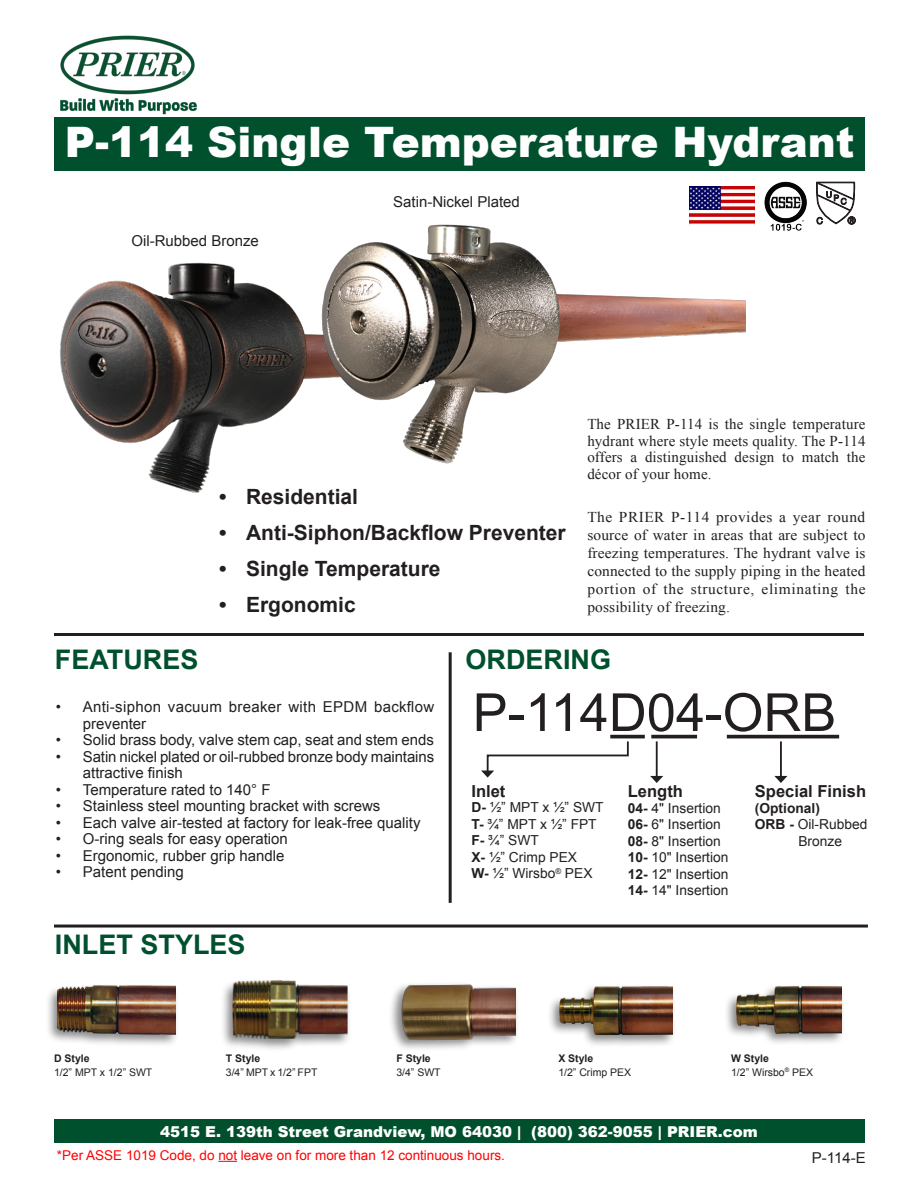
<style>
.page{position:relative;width:918px;height:1188px;background:#fff}
.page>*{position:absolute;margin:0;border:0;box-sizing:border-box;transform-origin:0 0}
.t1{font:52.5px "Arial";color:#231f20}
.t2{font:900 42px "Arial";color:#fff}
.t3{font:700 27px "Arial";color:#00502e}
.t4{font:700 21px "Arial";color:#231f20}
.t5{font:700 16.5px "Arial";color:#231f20}
.t6{font:15px/16.5px "Arial";color:#231f20}
.t7{font:15px/18px "Times New Roman";letter-spacing:.01em;color:#231f20;text-align:justify}
.t8{font:900 15px "Arial";color:#fff}
.t9{font:15px/16.5px "Arial";letter-spacing:.02em;color:#231f20}
.t10{font:13.8px "Arial";color:#231f20}
.t11{font:700 13.8px "Arial";color:#231f20}
.t12{font:13.5px "Arial";color:#f00}
.t13{font:10.5px "Arial";color:#231f20}
.t14{font:700 10.5px "Arial";color:#231f20}
.s1{font-weight:700}
</style>
<div class="page">
<div style="left:54px;top:118px;width:811px;height:53px;background:#00502e"></div>
<img style="left:764px;top:181px;width:43px;height:50px">
<svg style="left:816px;top:182px;width:40px;height:43px"></svg>
<img style="left:690px;top:186px;width:64px;height:38px">
<img style="left:54px;top:35px;width:148px;height:83px">
<img style="left:60px;top:262px;width:238px;height:231px">
<hr style="left:54px;top:633px;width:810px;height:3px;background:#231f20">
<img style="left:298px;top:206px;width:447px;height:258px">
<div style="left:54px;top:1119px;width:810px;height:24px;background:#00502e"></div>
<hr style="left:727px;top:735px;width:112px;height:3px;background:#231f20">
<hr style="left:610px;top:735px;width:35px;height:3px;background:#231f20">
<svg style="left:481px;top:741px;width:148px;height:37px"></svg>
<hr style="left:656px;top:741px;width:2px;height:36px;background:#231f20">
<svg style="left:650px;top:776px;width:13px;height:7px"></svg>
<hr style="left:780px;top:741px;width:2px;height:36px;background:#231f20">
<svg style="left:774px;top:776px;width:14px;height:7px"></svg>
<hr style="left:651px;top:735px;width:46px;height:3px;background:#231f20">
<hr style="left:449px;top:652px;width:3px;height:251px;background:#231f20">
<hr style="left:54px;top:925px;width:814px;height:3px;background:#231f20">
<div style="left:45px;top:983px;width:135px;height:64px;background:#231f20;opacity:.54"></div>
<img style="left:57px;top:986px;width:119px;height:48px">
<div style="left:220px;top:978px;width:132px;height:74px;background:#231f20;opacity:.54"></div>
<img style="left:232px;top:980px;width:116px;height:59px">
<div style="left:388px;top:980px;width:131px;height:72px;background:#231f20;opacity:.54"></div>
<img style="left:396px;top:980px;width:119px;height:65px">
<div style="left:547px;top:984px;width:130px;height:64px;background:#231f20;opacity:.54"></div>
<img style="left:559px;top:987px;width:113px;height:47px">
<div style="left:724px;top:984px;width:121px;height:62px;background:#231f20;opacity:.54"></div>
<img style="left:736px;top:987px;width:105px;height:46px">
<svg style="left:218px;top:1161px;width:19px;height:1px"></svg>
<p class="t2" style="left:65px;top:111px;width:791px">P-114 Single Temperature Hydrant</p>
<p class="t6" style="left:131px;top:232px;width:129px">Oil-Rubbed Bronze</p>
<p class="t6" style="left:393px;top:194px;width:128px">Satin-Nickel Plated</p>
<p class="t4" style="left:219px;top:483px;width:141px">• Residential</p>
<p class="t4" style="left:219px;top:519px;width:348px">• Anti-Siphon/Backflow Preventer</p>
<p class="t4" style="left:219px;top:555px;width:223px">• Single Temperature</p>
<p class="t4" style="left:219px;top:591px;width:138px">• Ergonomic</p>
<p class="t7" style="left:587px;top:416px;width:280px;line-height:16.5px">The PRIER P-114 is the single temperature hydrant where style meets quality. The P-114 offers a distinguished design to match the décor of your home.</p>
<p class="t7" style="left:587px;top:508px;width:280px">The PRIER P-114 provides a year round source of water in areas that are subject to freezing temperatures. The hydrant valve is connected to the supply piping in the heated portion of the structure, eliminating the possibility of freezing.</p>
<p class="t3" style="left:55px;top:642px;width:145px">FEATURES</p>
<p class="t3" style="left:466px;top:642px;width:147px">ORDERING</p>
<p class="t9" style="left:83px;top:699px;width:353px;text-indent:-27px">• Anti-siphon vacuum breaker with EPDM backflow preventer</p>
<p class="t6" style="left:56px;top:732px;width:380px">• Solid brass body, valve stem cap, seat and stem ends</p>
<p class="t6" style="left:83px;top:749px;width:353px;text-indent:-27px">• Satin nickel plated or oil-rubbed bronze body maintains attractive finish</p>
<p class="t6" style="left:56px;top:782px;width:216px">• Temperature rated to 140° F</p>
<p class="t6" style="left:56px;top:798px;width:326px">• Stainless steel mounting bracket with screws</p>
<p class="t6" style="left:56px;top:815px;width:366px">• Each valve air-tested at factory for leak-free quality</p>
<p class="t6" style="left:56px;top:831px;width:234px">• O-ring seals for easy operation</p>
<p class="t6" style="left:56px;top:848px;width:230px">• Ergonomic, rubber grip handle</p>
<p class="t6" style="left:56px;top:864px;width:129px">• Patent pending</p>
<p class="t3" style="left:55px;top:926px;width:192px">INLET STYLES</p>
<p class="t1" style="left:473px;top:678px;width:365px">P-114D04-ORB</p>
<p class="t5" style="left:471px;top:780px;width:36px">Inlet</p>
<p class="t10" style="left:471px;top:798px;width:134px"><span class="s1">D-</span> ½” MPT x ½” SWT</p>
<p class="t10" style="left:471px;top:815px;width:127px"><span class="s1">T-</span> ¾” MPT x ½” FPT</p>
<p class="t10" style="left:471px;top:831px;width:69px"><span class="s1">F-</span> ¾” SWT</p>
<p class="t10" style="left:471px;top:848px;width:107px"><span class="s1">X-</span> ½” Crimp PEX</p>
<p class="t10" style="left:471px;top:864px;width:123px"><span class="s1">W-</span> ½” Wirsbo<sup>®</sup> PEX</p>
<p class="t5" style="left:628px;top:781px;width:57px">Length</p>
<p class="t5" style="left:755px;top:781px;width:113px">Special Finish</p>
<p class="t10" style="left:628px;top:799px;width:94px"><span class="s1">04-</span> 4" Insertion</p>
<p class="t10" style="left:628px;top:815px;width:94px"><span class="s1">06-</span> 6" Insertion</p>
<p class="t10" style="left:628px;top:832px;width:94px"><span class="s1">08-</span> 8" Insertion</p>
<p class="t10" style="left:628px;top:848px;width:102px"><span class="s1">10-</span> 10" Insertion</p>
<p class="t10" style="left:628px;top:865px;width:102px"><span class="s1">12-</span> 12" Insertion</p>
<p class="t10" style="left:628px;top:881px;width:102px"><span class="s1">14-</span> 14" Insertion</p>
<p class="t11" style="left:755px;top:799px;width:67px">(Optional)</p>
<p class="t10" style="left:755px;top:815px;width:114px"><span class="s1">ORB -</span> Oil-Rubbed</p>
<p class="t10" style="left:798px;top:832px;width:45px">Bronze</p>
<p class="t14" style="left:54px;top:1052px;width:37px">D Style</p>
<p class="t13" style="left:54px;top:1065px;width:100px">1/2” MPT x 1/2” SWT</p>
<p class="t14" style="left:226px;top:1052px;width:36px">T Style</p>
<p class="t13" style="left:226px;top:1065px;width:93px">3/4” MPT x 1/2” FPT</p>
<p class="t14" style="left:396px;top:1052px;width:36px">F Style</p>
<p class="t13" style="left:396px;top:1065px;width:46px">3/4” SWT</p>
<p class="t14" style="left:558px;top:1052px;width:37px">X Style</p>
<p class="t13" style="left:558px;top:1065px;width:74px">1/2” Crimp PEX</p>
<p class="t14" style="left:731px;top:1052px;width:39px">W Style</p>
<p class="t13" style="left:731px;top:1065px;width:84px">1/2” Wirsbo<sup>®</sup> PEX</p>
<p class="t8" style="left:160px;top:1121px;width:599px">4515 E. 139th Street Grandview, MO 64030 | (800) 362-9055 | PRIER.com</p>
<p class="t12" style="left:57px;top:1146px;width:450px">*Per ASSE 1019 Code, do not leave on for more than 12 continuous hours.</p>
<p class="t6" style="left:812px;top:1150px;width:55px">P-114-E</p>
</div>
